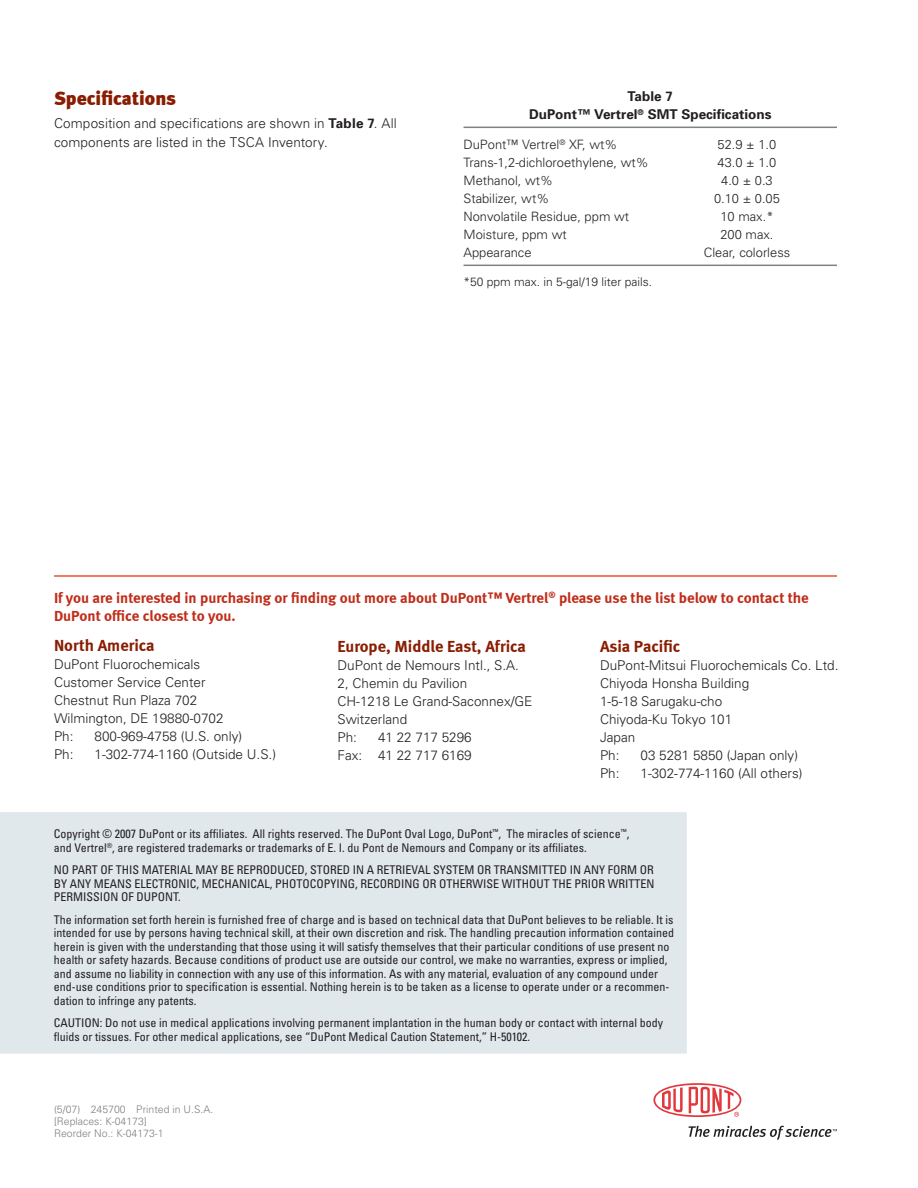
<style>
.page{position:relative;width:918px;height:1188px;background:#fff}
.page>*{position:absolute;margin:0;border:0;box-sizing:border-box;transform-origin:0 0}
.t1{font:19.5px "Meta Black LF";color:#891d02}
.t2{font:16.5px "Meta Bold LF";color:#891d02}
.t3{font:15px/18px "Meta Bold LF";color:#c02d19}
.t4{font:300 13.5px/18px "Univers";color:#231f20}
.t5{font:700 13.5px/18px "Univers";color:#231f20;text-align:center}
.t6{font:300 12.9px "Univers";color:#231f20}
.t7{font:condensed 12px/13.5px "Univers";color:#231f20}
.t8{font:300 12px "Univers";color:#231f20}
.t9{font:300 10.5px/12px "Univers";color:#808083}
.s1{font-weight:700}
</style>
<div class="page">
<hr style="left:464px;top:127px;width:373px;height:1px;background:#808285">
<hr style="left:464px;top:265px;width:373px;height:1px;background:#808285">
<div style="left:1px;top:813px;width:685px;height:240px;background:#e0e8ec"></div>
<div style="left:0;top:812px;width:687px;height:242px;border:2px solid #e0e8ec"></div>
<svg style="left:653px;top:1083px;width:88px;height:34px"></svg>
<svg style="left:689px;top:1126px;width:148px;height:14px"></svg>
<hr style="left:54px;top:575px;width:783px;height:2px;background:#ef5032">
<h1 class="t1" style="left:54px;top:87px;width:124px">Specifications</h1>
<p class="t4" style="left:54px;top:113px;width:344px;line-height:19.5px">Composition and specifications are shown in <span class="s1">Table 7</span>. All components are listed in the TSCA Inventory.</p>
<p class="t5" style="left:529px;top:87px;width:244px">Table 7<br>DuPont™ Vertrel<sup>®</sup> SMT Specifications</p>
<p class="t6" style="left:464px;top:137px;width:155px">DuPont™ Vertrel<sup>®</sup> XF, wt%</p>
<p class="t6" style="left:718px;top:137px;width:60px">52.9 ± 1.0</p>
<p class="t6" style="left:463px;top:155px;width:187px">Trans-1,2-dichloroethylene, wt%</p>
<p class="t6" style="left:718px;top:155px;width:60px">43.0 ± 1.0</p>
<p class="t6" style="left:463px;top:173px;width:91px">Methanol, wt%</p>
<p class="t6" style="left:721px;top:173px;width:53px">4.0 ± 0.3</p>
<p class="t6" style="left:463px;top:191px;width:87px">Stabilizer, wt%</p>
<p class="t6" style="left:714px;top:191px;width:67px">0.10 ± 0.05</p>
<p class="t6" style="left:463px;top:209px;width:167px">Nonvolatile Residue, ppm wt</p>
<p class="t6" style="left:720px;top:209px;width:55px">10 max.*</p>
<p class="t6" style="left:463px;top:227px;width:105px">Moisture, ppm wt</p>
<p class="t6" style="left:720px;top:227px;width:55px">200 max.</p>
<p class="t6" style="left:463px;top:245px;width:70px">Appearance</p>
<p class="t6" style="left:704px;top:245px;width:88px">Clear, colorless</p>
<p class="t8" style="left:464px;top:274px;width:190px">*50 ppm max. in 5-gal/19 liter pails.</p>
<p class="t3" style="left:54px;top:588px;width:756px">If you are interested in purchasing or finding out more about DuPont™ Vertrel<sup>®</sup> please use the list below to contact the<br>DuPont office closest to you.</p>
<h2 class="t2" style="left:54px;top:636px;width:102px">North America</h2>
<p class="t4" style="left:54px;top:655px;width:171px">DuPont Fluorochemicals<br>Customer Service Center<br>Chestnut Run Plaza 702<br>Wilmington, DE 19880-0702<br>Ph:</p>
<p class="t4" style="left:94px;top:727px;width:149px">800-969-4758 (U.S. only)</p>
<p class="t4" style="left:54px;top:745px;width:21px">Ph:</p>
<p class="t4" style="left:94px;top:745px;width:183px">1-302-774-1160 (Outside U.S.)</p>
<h2 class="t2" style="left:338px;top:636px;width:190px">Europe, Middle East, Africa</h2>
<p class="t4" style="left:338px;top:656px;width:197px">DuPont de Nemours Intl., S.A.<br>2, Chemin du Pavilion<br>CH-1218 Le Grand-Saconnex/GE<br>Switzerland<br>Ph:</p>
<p class="t4" style="left:338px;top:728px;width:136px;text-align:right">41 22 717 5296<br>Fax: 41 22 717 6169</p>
<h2 class="t2" style="left:600px;top:636px;width:82px">Asia Pacific</h2>
<p class="t4" style="left:600px;top:656px;width:240px">DuPont-Mitsui Fluorochemicals Co. Ltd.<br>Chiyoda Honsha Building<br>1-5-18 Sarugaku-cho<br>Chiyoda-Ku Tokyo 101<br>Japan<br>Ph:</p>
<p class="t4" style="left:640px;top:746px;width:159px">03 5281 5850 (Japan only)</p>
<p class="t4" style="left:600px;top:764px;width:21px">Ph:</p>
<p class="t4" style="left:640px;top:764px;width:164px">1-302-774-1160 (All others)</p>
<p class="t7" style="left:54px;top:827px;width:577px">Copyright © 2007 DuPont or its affiliates. All rights reserved. The DuPont Oval Logo, DuPont<sup>™</sup>, The miracles of science<sup>™</sup>, and Vertrel<sup>®</sup>, are registered trademarks or trademarks of E. I. du Pont de Nemours and Company or its affiliates.</p>
<p class="t7" style="left:54px;top:863px;width:602px;text-align:justify">NO PART OF THIS MATERIAL MAY BE REPRODUCED, STORED IN A RETRIEVAL SYSTEM OR TRANSMITTED IN ANY FORM OR BY ANY MEANS ELECTRONIC, MECHANICAL, PHOTOCOPYING, RECORDING OR OTHERWISE WITHOUT THE PRIOR WRITTEN PERMISSION OF DUPONT.</p>
<p class="t7" style="left:54px;top:912px;width:622px">The information set forth herein is furnished free of charge and is based on technical data that DuPont believes to be reliable. It is intended for use by persons having technical skill, at their own discretion and risk. The handling precaution information contained herein is given with the understanding that those using it will satisfy themselves that their particular conditions of use present no health or safety hazards. Because conditions of product use are outside our control, we make no warranties, express or implied, and assume no liability in connection with any use of this information. As with any material, evaluation of any compound under end-use conditions prior to specification is essential. Nothing herein is to be taken as a license to operate under or a recommen&shy;dation to infringe any patents.</p>
<p class="t7" style="left:54px;top:1016px;width:611px">CAUTION: Do not use in medical applications involving permanent implantation in the human body or contact with internal body fluids or tissues. For other medical applications, see “DuPont Medical Caution Statement,” H-50102.</p>
<p class="t9" style="left:54px;top:1103px;width:161px">(5/07) 245700 Printed in U.S.A. [Replaces: K-04173]<br>Reorder No.: K-04173-1</p>
</div>
